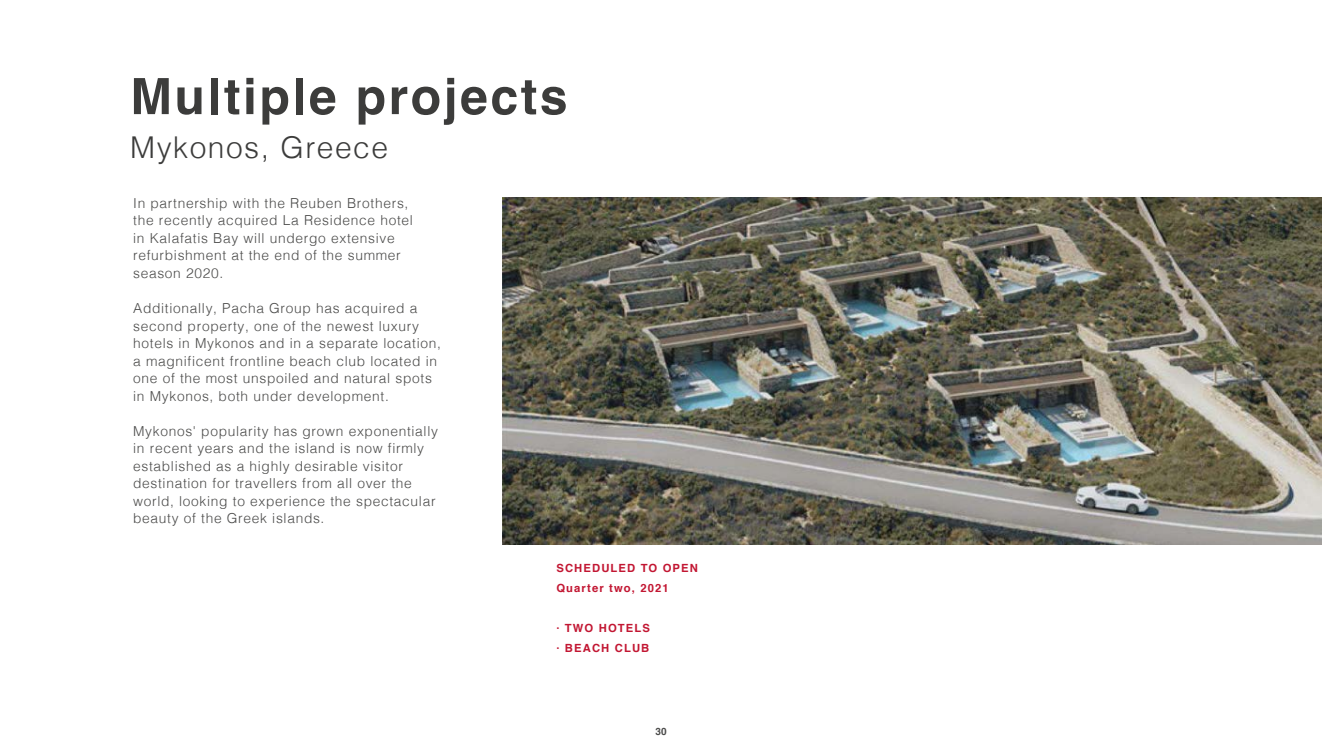
<style>
.page{position:relative;width:1322px;height:745px;background:#fff}
.page>*{position:absolute;margin:0;border:0;box-sizing:border-box;transform-origin:0 0}
.t1{font:700 50px "Helvetica";letter-spacing:.05em;color:#3c3c3b}
.t2{font:300 30px "Helvetica";letter-spacing:.05em;color:#3c3c3b}
.t3{font:300 13.75px/17.5px "Helvetica";letter-spacing:.05em;color:#4a4a49}
.t4{font:700 11.25px/20px "Helvetica";letter-spacing:.1em;color:#c21632}
.t5{font:700 10px "Helvetica";color:#4a4a49}
</style>
<div class="page">
<img style="left:502px;top:198px;width:820px;height:346px">
<h1 class="t1" style="left:130px;top:56px;width:439px">Multiple projects</h1>
<h2 class="t2" style="left:130px;top:122px;width:259px">Mykonos, Greece</h2>
<p class="t3" style="left:133px;top:193px;width:281px">In partnership with the Reuben Brothers, the recently acquired La Residence hotel in Kalafatis Bay will undergo extensive refurbishment at the end of the summer season 2020.</p>
<p class="t3" style="left:133px;top:298px;width:309px">Additionally, Pacha Group has acquired a second property, one of the newest luxury hotels in Mykonos and in a separate location, a magnificent frontline beach club located in one of the most unspoiled and natural spots in Mykonos, both under development.</p>
<p class="t3" style="left:133px;top:421px;width:306px">Mykonos' popularity has grown exponentially in recent years and the island is now firmly established as a highly desirable visitor destination for travellers from all over the world, looking to experience the spectacular beauty of the Greek islands.</p>
<p class="t4" style="left:556px;top:557px;width:143px">SCHEDULED TO OPEN<br>Quarter two, 2021</p>
<p class="t4" style="left:556px;top:617px;width:95px">· TWO HOTELS · BEACH CLUB</p>
<p class="t5" style="left:655px;top:722px;width:13px">30</p>
</div>
